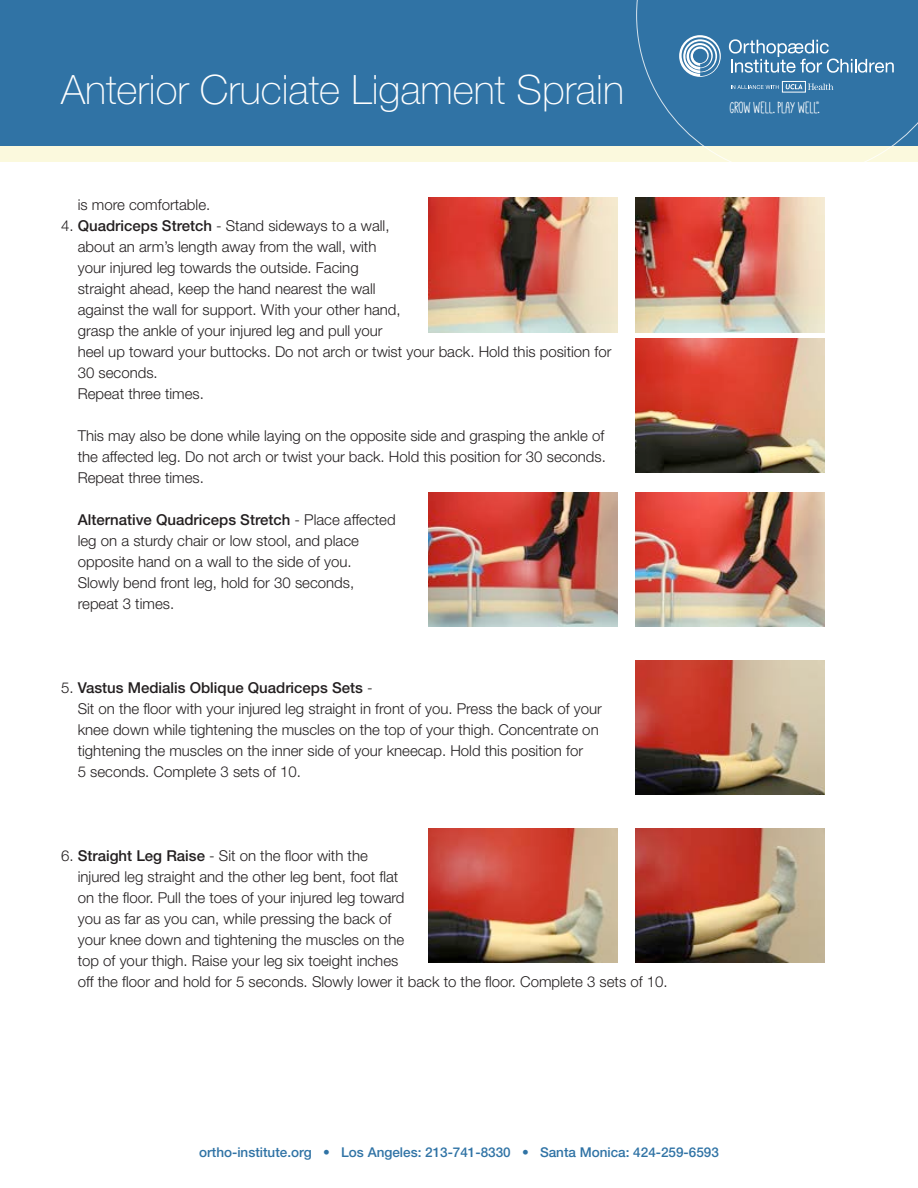
<style>
.page{position:relative;width:918px;height:1188px;background:#fff}
.page>*{position:absolute;margin:0;border:0;box-sizing:border-box;transform-origin:0 0}
.t1{font:100 40.5px "Helvetica Neue LT Std";color:#fff}
.t2{font:18px "Mathlete Bulky";color:#fff}
.copy{font:300 15px/21px "Helvetica Neue LT Std";color:#231f20}
.t3{font:500 13.5px "Helvetica Neue LT Std";color:#3073a5}
.t4{font:700 3.6px "Helvetica Neue";color:#fff}
.s1{font-weight:500}
</style>
<div class="page">
<div style="left:0;top:0;width:918px;height:148px;background:#3073a5"></div>
<div style="left:0;top:147px;width:918px;height:15px;background:#fbf9dd"></div>
<svg style="left:636px;top:0;width:282px;height:162px"></svg>
<svg style="left:731px;top:85px;width:48px;height:4px"></svg>
<svg style="left:729px;top:39px;width:165px;height:34px"></svg>
<svg style="left:679px;top:35px;width:42px;height:42px"></svg>
<div style="left:782px;top:81px;width:24px;height:11px;border:1px solid #fff"></div>
<svg style="left:786px;top:84px;width:47px;height:6px"></svg>
<img style="left:635px;top:198px;width:189px;height:134px">
<img style="left:635px;top:338px;width:189px;height:135px">
<img style="left:635px;top:492px;width:189px;height:135px">
<img style="left:635px;top:828px;width:189px;height:135px">
<img style="left:635px;top:660px;width:189px;height:135px">
<img style="left:429px;top:198px;width:189px;height:134px">
<img style="left:429px;top:492px;width:189px;height:135px">
<img style="left:429px;top:828px;width:189px;height:135px">
<p class="t1" style="left:61px;top:67px;width:564px">Anterior Cruciate Ligament Sprain</p>
<p class="copy" style="left:78px;top:194px;width:134px">is more comfortable.</p>
<p class="copy" style="left:78px;top:215px;width:535px;text-indent:-17px">4. <span class="s1">Quadriceps Stretch</span> - Stand sideways to a wall,<br>about an arm’s length away from the wall, with<br>your injured leg towards the outside. Facing<br>straight ahead, keep the hand nearest the wall<br>against the wall for support. With your other hand,<br>grasp the ankle of your injured leg and pull your<br>heel up toward your buttocks. Do not arch or twist your back. Hold this position for 30 seconds.<br>Repeat three times.</p>
<p class="copy" style="left:78px;top:425px;width:530px;text-align:justify">This may also be done while laying on the opposite side and grasping the ankle of the affected leg. Do not arch or twist your back. Hold this position for 30 seconds.<br>Repeat three times.</p>
<p class="copy" style="left:78px;top:509px;width:319px"><span class="s1">Alternative Quadriceps Stretch</span> - Place affected leg on a sturdy chair or low stool, and place opposite hand on a wall to the side of you.<br>Slowly bend front leg, hold for 30 seconds, repeat 3 times.</p>
<p class="copy" style="left:78px;top:677px;width:526px;text-indent:-17px">5. <span class="s1">Vastus Medialis Oblique Quadriceps Sets</span> -<br>Sit on the floor with your injured leg straight in front of you. Press the back of your knee down while tightening the muscles on the top of your thigh. Concentrate on tightening the muscles on the inner side of your kneecap. Hold this position for<br>5 seconds. Complete 3 sets of 10.</p>
<p class="copy" style="left:78px;top:845px;width:591px;text-indent:-17px">6. <span class="s1">Straight Leg Raise</span> - Sit on the floor with the<br>injured leg straight and the other leg bent, foot flat<br>on the floor. Pull the toes of your injured leg toward<br>you as far as you can, while pressing the back of<br>your knee down and tightening the muscles on the<br>top of your thigh. Raise your leg six toeight inches<br>off the floor and hold for 5 seconds. Slowly lower it back to the floor. Complete 3 sets of 10.</p>
<p class="t2" style="left:730px;top:99px;width:92px">GROW WELL. PLAY WELL.</p>
<p class="t4" style="left:816px;top:100px;width:4px">®</p>
<p class="t3" style="left:199px;top:1144px;width:521px">ortho-institute.org • Los Angeles: 213-741-8330 • Santa Monica: 424-259-6593</p>
</div>
